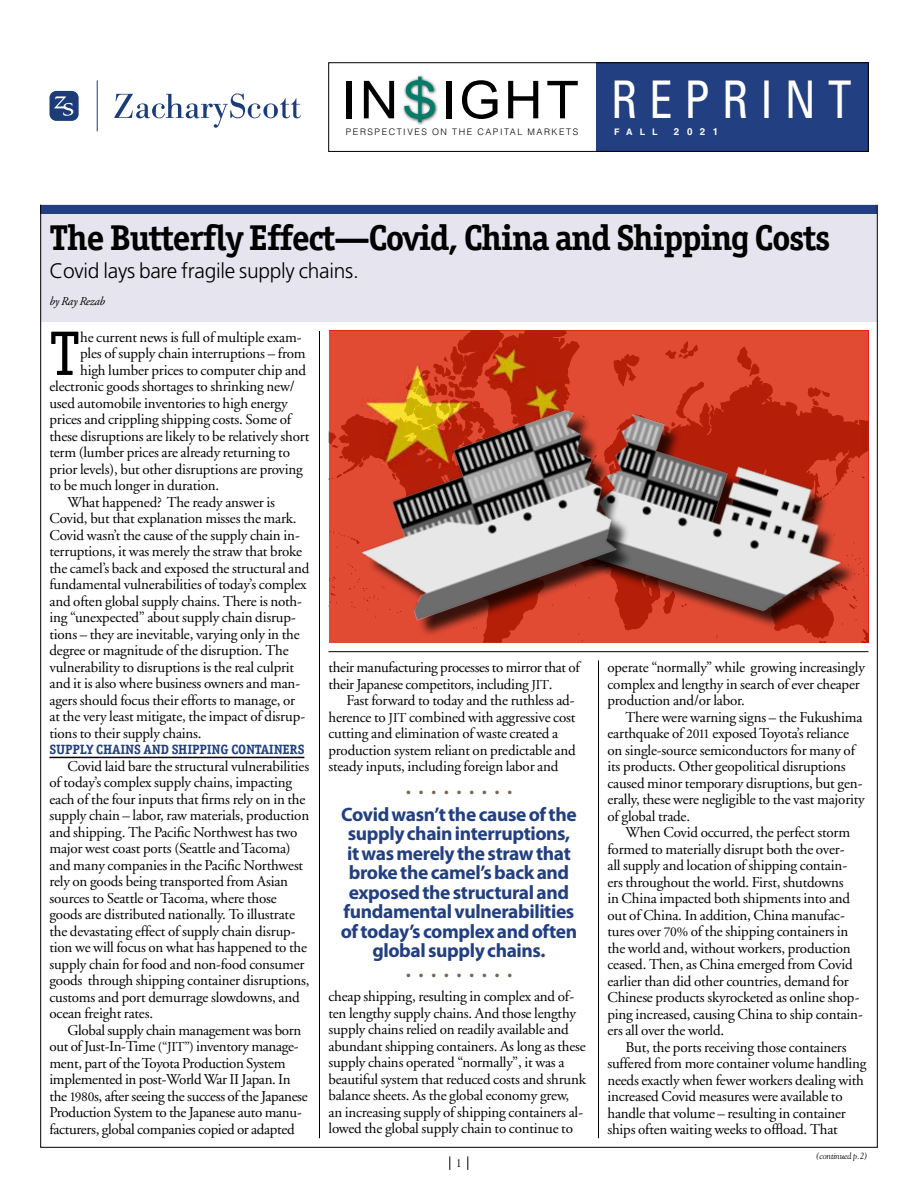
<style>
.page{position:relative;width:918px;height:1188px;background:#fff}
.page>*{position:absolute;margin:0;border:0;box-sizing:border-box;transform-origin:0 0}
.t1{font:63.15px "Officina Serif";color:#000}
.t2{font:condensed 51.9px "Univers";letter-spacing:.255em;color:#fff;scale:.9 1}
.t3{font:700 36px "Officina Serif";letter-spacing:-.04em;color:#000}
.t4{font:300 21px "Frutiger LT Std";letter-spacing:-.015em;color:#000}
.t5{font:700 19.5px/19.5px "Myriad Pro";letter-spacing:-.02em;color:#223f81;text-align:center}
.t6{font:700 19.5px "Myriad Pro";color:#766750}
.t7{font:15px/16.5px "Adobe Garamond";letter-spacing:-.015em;color:#000}
.t8{font:700 13.5px "Officina Serif";letter-spacing:-.015em;color:#223f81}
.t9{font:italic 12px "Adobe Garamond";letter-spacing:-.02em;color:#000}
.t10{font:11.25px "Goudy";color:#000}
.t11{font:700 9.75px "Helvetica";color:#fff}
.t12{font:300 9px "Helvetica";letter-spacing:.17em;color:#000}
.t13{font:italic 9px "Goudy";letter-spacing:-.015em;color:#000}
.t14{font:700 9px "Helvetica";color:#fff}
.s1{font-size:13.5px}
</style>
<div class="page">
<div style="left:40px;top:205px;width:838px;height:117px;background:#e6e5ef"></div>
<div style="left:40px;top:205px;width:838px;height:9px;background:#223f81"></div>
<hr style="left:598px;top:660px;width:1px;height:478px;background:#000">
<hr style="left:319px;top:331px;width:1px;height:807px;background:#000">
<svg style="left:114px;top:93px;width:187px;height:35px"></svg>
<div style="left:49px;top:91px;width:30px;height:30px;background:#1c3c79;border-radius:7px"></div>
<svg style="left:54px;top:96px;width:19px;height:20px"></svg>
<hr style="left:97px;top:80px;width:1px;height:51px;background:#1c3c79">
<svg style="left:450px;top:1156px;width:1px;height:14px"></svg>
<svg style="left:468px;top:1156px;width:1px;height:14px"></svg>
<div style="left:596px;top:62px;width:272px;height:90px;background:#223f81"></div>
<div style="left:347px;top:81px;width:5px;height:37px;background:#000"></div>
<svg style="left:364px;top:81px;width:30px;height:37px"></svg>
<div style="left:446px;top:81px;width:5px;height:37px;background:#000"></div>
<svg style="left:462px;top:80px;width:35px;height:39px"></svg>
<svg style="left:508px;top:81px;width:30px;height:37px"></svg>
<svg style="left:547px;top:81px;width:31px;height:37px"></svg>
<img style="left:403px;top:75px;width:35px;height:50px">
<svg style="left:404px;top:77px;width:31px;height:45px"></svg>
<div style="left:328px;top:63px;width:540px;height:89px;border:1px solid #000"></div>
<hr style="left:50px;top:757px;width:254px;height:1px;background:#000">
<hr style="left:328px;top:651px;width:540px;height:1px;background:#000">
<svg style="left:328px;top:331px;width:540px;height:312px;background:#d7452c"></svg>
<img style="left:648px;top:392px;width:221px;height:251px">
<img style="left:333px;top:387px;width:315px;height:256px">
<h2 class="t2" style="left:611px;top:67px;width:268px">REPRINT</h2>
<p class="t12" style="left:346px;top:127px;width:234px">PERSPECTIVES ON THE CAPITAL MARKETS</p>
<p class="t14" style="left:614px;top:127px;width:45px">FALL</p>
<p class="t11" style="left:674px;top:126px;width:46px">2021</p>
<h3 class="t3" style="left:50px;top:215px;width:782px">The Butterfly Effect—Covid, China and Shipping Costs</h3>
<h3 class="t4" style="left:50px;top:259px;width:311px">Covid lays bare fragile supply chains.</h3>
<p class="t9" style="left:50px;top:295px;width:57px">by Ray Rezab</p>
<h1 class="t1" style="left:50px;top:317px;width:32px">T</h1>
<p class="t7" style="left:80px;top:329px;width:223px">he current news is full of multiple exam-</p>
<p class="t7" style="left:80px;top:346px;width:227px">ples of supply chain interruptions – from</p>
<p class="t7" style="left:80px;top:362px;width:227px">high lumber prices to computer chip and</p>
<p class="t7" style="left:49px;top:379px;width:247px">electronic goods shortages to shrinking new/</p>
<p class="t7" style="left:49px;top:395px;width:240px">used automobile inventories to high energy</p>
<p class="t7" style="left:49px;top:412px;width:243px">prices and crippling shipping costs. Some of</p>
<p class="t7" style="left:49px;top:428px;width:261px">these disruptions are likely to be relatively short</p>
<p class="t7" style="left:49px;top:445px;width:242px">term (lumber prices are already returning to</p>
<p class="t7" style="left:49px;top:461px;width:255px">prior levels), but other disruptions are proving</p>
<p class="t7" style="left:49px;top:478px;width:171px">to be much longer in duration.</p>
<p class="t7" style="left:67px;top:494px;width:209px">What happened? The ready answer is</p>
<p class="t7" style="left:49px;top:511px;width:249px">Covid, but that explanation misses the mark.</p>
<p class="t7" style="left:49px;top:527px;width:252px">Covid wasn’t the cause of the supply chain in-</p>
<p class="t7" style="left:49px;top:544px;width:254px">terruptions, it was merely the straw that broke</p>
<p class="t7" style="left:49px;top:560px;width:262px">the camel’s back and exposed the structural and</p>
<p class="t7" style="left:49px;top:577px;width:259px">fundamental vulnerabilities of today’s complex</p>
<p class="t7" style="left:49px;top:593px;width:254px">and often global supply chains. There is noth-</p>
<p class="t7" style="left:49px;top:610px;width:248px">ing “unexpected” about supply chain disrup-</p>
<p class="t7" style="left:49px;top:626px;width:252px">tions – they are inevitable, varying only in the</p>
<p class="t7" style="left:49px;top:643px;width:241px">degree or magnitude of the disruption. The</p>
<p class="t7" style="left:49px;top:659px;width:246px">vulnerability to disruptions is the real culprit</p>
<p class="t7" style="left:49px;top:676px;width:252px">and it is also where business owners and man-</p>
<p class="t7" style="left:49px;top:692px;width:247px">agers should focus their efforts to manage, or</p>
<p class="t7" style="left:49px;top:709px;width:257px">at the very least mitigate, the impact of disrup-</p>
<p class="t7" style="left:49px;top:725px;width:154px">tions to their supply chains.</p>
<p class="t8" style="left:50px;top:741px;width:255px">Supply Chains and Shipping Containers</p>
<p class="t7" style="left:49px;top:758px;width:262px;text-indent:18px">Covid laid bare the structural vulnerabilities of today’s complex supply chains, impacting each of the four inputs that firms rely on in the supply chain – labor, raw materials, production and shipping. The Pacific Northwest has two major west coast ports (Seattle and Tacoma) and many companies in the Pacific Northwest rely on goods being transported from Asian sources to Seattle or Tacoma, where those goods are distributed nationally. To illustrate the devastating effect of supply chain disrup&shy;tion we will focus on what has happened to the supply chain for food and non-food consumer goods through shipping container disruptions, customs and port demurrage slowdowns, and ocean freight rates.</p>
<p class="t7" style="left:49px;top:1022px;width:260px;text-indent:18px">Global supply chain management was born out of Just-In-Time <span class="s1">(“JIT”)</span> inventory manage&shy;ment, part of the Toyota Production System implemented in post-World War II Japan. In the <span class="s1">1980</span>s, after seeing the success of the Japanese Production System to the Japanese auto manu&shy;facturers, global companies copied or adapted</p>
<p class="t7" style="left:328px;top:660px;width:253px">their manufacturing processes to mirror that of their Japanese competitors, including <span class="s1">JIT</span>.</p>
<p class="t7" style="left:328px;top:693px;width:249px;text-indent:18px">Fast forward to today and the ruthless ad&shy;herence to <span class="s1">JIT</span> combined with aggressive cost cutting and elimination of waste created a production system reliant on predictable and steady inputs, including foreign labor and</p>
<p class="t7" style="left:607px;top:660px;width:259px">operate “normally” while growing increasingly complex and lengthy in search of ever cheaper production and/or labor.</p>
<p class="t7" style="left:607px;top:709px;width:259px;text-indent:18px">There were warning signs – the Fukushima earthquake of <span class="s1">2011</span> exposed Toyota’s reliance on single-source semiconductors for many of its products. Other geopolitical disruptions caused minor temporary disruptions, but gen&shy;erally, these were negligible to the vast majority of global trade.</p>
<p class="t7" style="left:607px;top:825px;width:257px;text-indent:18px">When Covid occurred, the perfect storm formed to materially disrupt both the over-<br>all supply and location of shipping contain&shy;ers throughout the world. First, shutdowns<br>in China impacted both shipments into and out of China. In addition, China manufac&shy;tures over <span class="s1">70%</span> of the shipping containers in the world and, without workers, production ceased. Then, as China emerged from Covid earlier than did other countries, demand for Chinese products skyrocketed as online shop&shy;ping increased, causing China to ship contain&shy;ers all over the world.</p>
<p class="t7" style="left:607px;top:1039px;width:261px;text-indent:18px">But, the ports receiving those containers suffered from more container volume handling needs exactly when fewer workers dealing with increased Covid measures were available to handle that volume – resulting in container ships often waiting weeks to offload. That</p>
<h3 class="t6" style="left:406px;top:774px;width:108px">.........</h3>
<h3 class="t5" style="left:341px;top:804px;width:238px">Covid wasn’t the cause of the supply chain interruptions, it was merely the straw that broke the camel’s back and exposed the structural and fundamental vulnerabilities of today’s complex and often global supply chains.</h3>
<h3 class="t6" style="left:406px;top:957px;width:108px">.........</h3>
<p class="t7" style="left:328px;top:989px;width:259px">cheap shipping, resulting in complex and of&shy;ten lengthy supply chains. And those lengthy supply chains relied on readily available and abundant shipping containers. As long as these supply chains operated “normally”, it was a beautiful system that reduced costs and shrunk balance sheets. As the global economy grew, an increasing supply of shipping containers al&shy;lowed the global supply chain to continue to</p>
<p class="t10" style="left:456px;top:1156px;width:7px">1</p>
<p class="t13" style="left:816px;top:1150px;width:53px">(continued p.2)</p>
</div>
